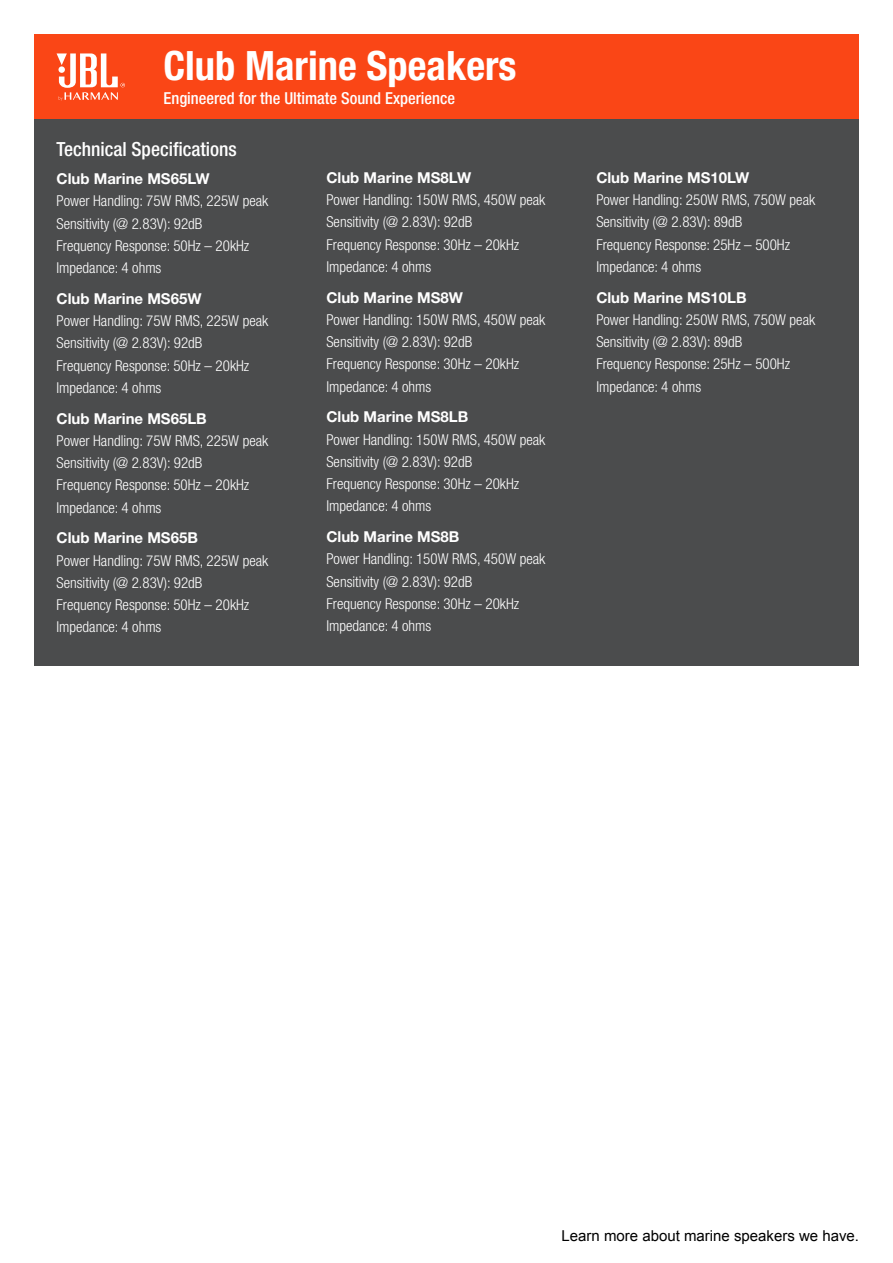
<style>
.page{position:relative;width:893px;height:1263px;background:#fff}
.page>*{position:absolute;margin:0;border:0;box-sizing:border-box;transform-origin:0 0}
.t1{font:700 condensed 40.5px "Helvetica Neue LT Pro";color:#fff}
.t2{font:500 condensed 19.5px "Helvetica Neue LT Pro";color:#fff}
.t3{font:500 condensed 16.5px "Helvetica Neue LT Pro";color:#fff}
.t4{font:300 condensed 15px "Helvetica Neue LT Pro";color:#fff}
.t5{font:700 15px "Helvetica Neue LT Std";color:#fff}
.t6{font:15px "Arial";color:#000}
</style>
<div class="page">
<div style="left:34px;top:34px;width:825px;height:85px;background:#fa4616"></div>
<svg style="left:57px;top:53px;width:68px;height:48px"></svg>
<div style="left:34px;top:119px;width:825px;height:546px;background:#4b4c4d"></div>
<p class="t1" style="left:163px;top:41px;width:355px">Club Marine Speakers</p>
<p class="t3" style="left:163px;top:88px;width:293px">Engineered for the Ultimate Sound Experience</p>
<p class="t2" style="left:57px;top:137px;width:182px">Technical Specifications</p>
<p class="t5" style="left:57px;top:170px;width:155px">Club Marine MS65LW</p>
<p class="t4" style="left:57px;top:192px;width:213px">Power Handling: 75W RMS, 225W peak</p>
<p class="t4" style="left:57px;top:215px;width:147px">Sensitivity (@ 2.83V): 92dB</p>
<p class="t4" style="left:57px;top:237px;width:194px">Frequency Response: 50Hz – 20kHz</p>
<p class="t4" style="left:57px;top:259px;width:106px">Impedance: 4 ohms</p>
<p class="t5" style="left:57px;top:289px;width:146px">Club Marine MS65W</p>
<p class="t4" style="left:57px;top:312px;width:213px">Power Handling: 75W RMS, 225W peak</p>
<p class="t4" style="left:57px;top:334px;width:147px">Sensitivity (@ 2.83V): 92dB</p>
<p class="t4" style="left:57px;top:357px;width:194px">Frequency Response: 50Hz – 20kHz</p>
<p class="t4" style="left:57px;top:379px;width:106px">Impedance: 4 ohms</p>
<p class="t5" style="left:57px;top:409px;width:152px">Club Marine MS65LB</p>
<p class="t4" style="left:57px;top:432px;width:213px">Power Handling: 75W RMS, 225W peak</p>
<p class="t4" style="left:57px;top:454px;width:147px">Sensitivity (@ 2.83V): 92dB</p>
<p class="t4" style="left:57px;top:476px;width:194px">Frequency Response: 50Hz – 20kHz</p>
<p class="t4" style="left:57px;top:499px;width:106px">Impedance: 4 ohms</p>
<p class="t5" style="left:57px;top:529px;width:143px">Club Marine MS65B</p>
<p class="t4" style="left:57px;top:552px;width:213px">Power Handling: 75W RMS, 225W peak</p>
<p class="t4" style="left:57px;top:574px;width:147px">Sensitivity (@ 2.83V): 92dB</p>
<p class="t4" style="left:57px;top:596px;width:194px">Frequency Response: 50Hz – 20kHz</p>
<p class="t4" style="left:57px;top:618px;width:106px">Impedance: 4 ohms</p>
<p class="t5" style="left:326px;top:168px;width:146px">Club Marine MS8LW</p>
<p class="t4" style="left:326px;top:191px;width:220px">Power Handling: 150W RMS, 450W peak</p>
<p class="t4" style="left:326px;top:214px;width:147px">Sensitivity (@ 2.83V): 92dB</p>
<p class="t4" style="left:326px;top:236px;width:194px">Frequency Response: 30Hz – 20kHz</p>
<p class="t4" style="left:326px;top:258px;width:106px">Impedance: 4 ohms</p>
<p class="t5" style="left:326px;top:288px;width:138px">Club Marine MS8W</p>
<p class="t4" style="left:326px;top:311px;width:220px">Power Handling: 150W RMS, 450W peak</p>
<p class="t4" style="left:326px;top:333px;width:147px">Sensitivity (@ 2.83V): 92dB</p>
<p class="t4" style="left:326px;top:355px;width:194px">Frequency Response: 30Hz – 20kHz</p>
<p class="t4" style="left:326px;top:378px;width:106px">Impedance: 4 ohms</p>
<p class="t5" style="left:326px;top:408px;width:143px">Club Marine MS8LB</p>
<p class="t4" style="left:326px;top:431px;width:220px">Power Handling: 150W RMS, 450W peak</p>
<p class="t4" style="left:326px;top:453px;width:147px">Sensitivity (@ 2.83V): 92dB</p>
<p class="t4" style="left:326px;top:475px;width:194px">Frequency Response: 30Hz – 20kHz</p>
<p class="t4" style="left:326px;top:497px;width:106px">Impedance: 4 ohms</p>
<p class="t5" style="left:326px;top:527px;width:135px">Club Marine MS8B</p>
<p class="t4" style="left:326px;top:550px;width:220px">Power Handling: 150W RMS, 450W peak</p>
<p class="t4" style="left:326px;top:573px;width:147px">Sensitivity (@ 2.83V): 92dB</p>
<p class="t4" style="left:326px;top:595px;width:194px">Frequency Response: 30Hz – 20kHz</p>
<p class="t4" style="left:326px;top:617px;width:106px">Impedance: 4 ohms</p>
<p class="t5" style="left:596px;top:168px;width:155px">Club Marine MS10LW</p>
<p class="t4" style="left:596px;top:191px;width:220px">Power Handling: 250W RMS, 750W peak</p>
<p class="t4" style="left:596px;top:213px;width:147px">Sensitivity (@ 2.83V): 89dB</p>
<p class="t4" style="left:596px;top:236px;width:195px">Frequency Response: 25Hz – 500Hz</p>
<p class="t4" style="left:596px;top:258px;width:106px">Impedance: 4 ohms</p>
<p class="t5" style="left:596px;top:288px;width:152px">Club Marine MS10LB</p>
<p class="t4" style="left:596px;top:311px;width:220px">Power Handling: 250W RMS, 750W peak</p>
<p class="t4" style="left:596px;top:333px;width:147px">Sensitivity (@ 2.83V): 89dB</p>
<p class="t4" style="left:596px;top:355px;width:195px">Frequency Response: 25Hz – 500Hz</p>
<p class="t4" style="left:596px;top:378px;width:106px">Impedance: 4 ohms</p>
<p class="t6" style="left:561px;top:1225px;width:299px">Learn more about marine speakers we have.</p>
</div>
